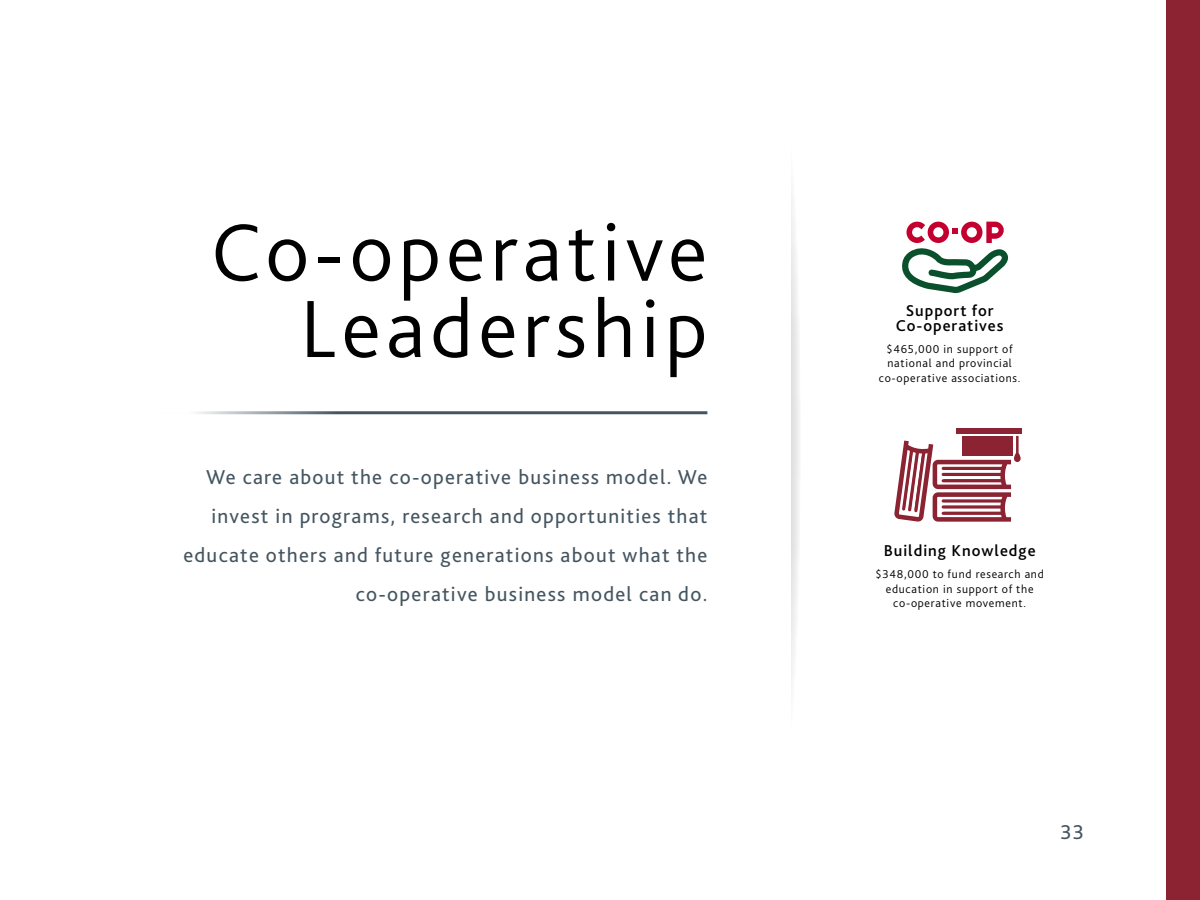
<style>
.page{position:relative;width:1200px;height:900px;background:#fff}
.page>*{position:absolute;margin:0;border:0;box-sizing:border-box;transform-origin:0 0}
.t1{font:300 84.9px/76.5px "Bliss 2";letter-spacing:.06em;color:#000;text-align:right}
.t2{font:21px/39px "Bliss 2";letter-spacing:.06em;color:#455560;text-align:right}
.t3{font:500 16.5px/14.7px "Bliss 2";letter-spacing:.06em;color:#000;text-align:center}
.t4{font:300 12px/14.7px "Bliss 2";letter-spacing:.06em;color:#000;text-align:center}
</style>
<div class="page">
<div style="left:1166px;top:0;width:34px;height:900px;background:#8b2332"></div>
<hr style="left:152px;top:411px;width:555px;height:3px;background:#455560">
<div style="left:956px;top:429px;width:65px;height:5px;background:#8b2332"></div>
<svg style="left:894px;top:436px;width:127px;height:86px"></svg>
<svg style="left:902px;top:222px;width:107px;height:71px"></svg>
<svg style="left:766px;top:108px;width:35px;height:662px;fill:#f1f1f1"></svg>
<div style="left:750px;top:108px;width:40px;height:709px;background:#fff"></div>
<h1 class="t1" style="left:211px;top:214px;width:498px">Co-operative<br>Leadership</h1>
<p class="t2" style="left:183px;top:458px;width:526px">We care about the co-operative business model. We invest in programs, research and opportunities that educate others and future generations about what the co-operative business model can do.</p>
<p class="t3" style="left:896px;top:303px;width:109px">Support for<br>Co-operatives</p>
<p class="t4" style="left:879px;top:341px;width:143px">$465,000 in support of national and provincial co-operative associations.</p>
<p class="t3" style="left:884px;top:543px;width:153px">Building Knowledge</p>
<p class="t4" style="left:876px;top:566px;width:170px">$348,000 to fund research and education in support of the co-operative movement.</p>
<p class="t2" style="left:1060px;top:813px;width:25px">33</p>
</div>
